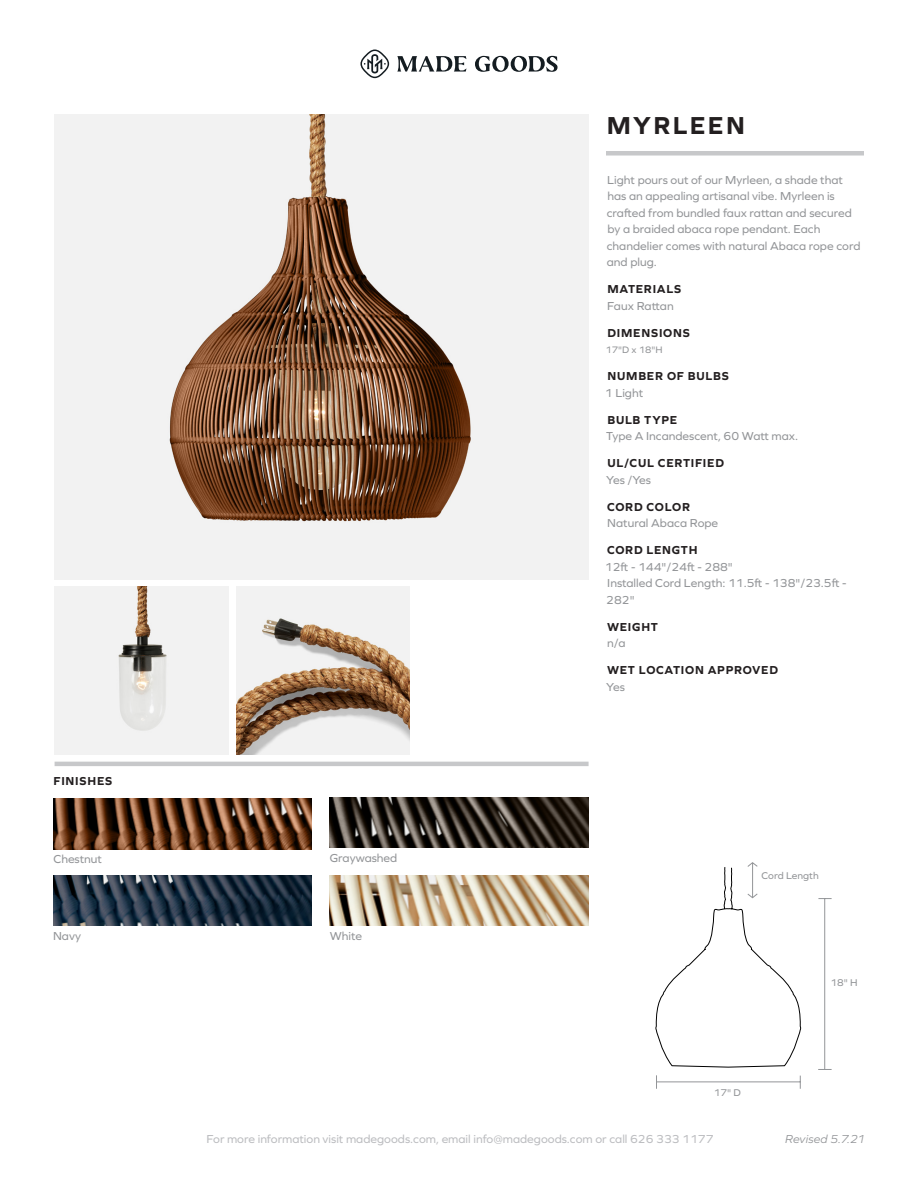
<style>
.page{position:relative;width:918px;height:1188px;background:#fff}
.page>*{position:absolute;margin:0;border:0;box-sizing:border-box;transform-origin:0 0}
.t1{font:700 25.5px "Graphie";letter-spacing:.095em;color:#231f20}
.t2{font:12px/16.5px "Graphie";color:#939598}
.t3{font:700 12px/16.5px "Graphie";letter-spacing:.065em;color:#231f20}
.t4{font:12px "Graphie";color:#bcbdc0}
.t5{font:italic 12px "Graphie";letter-spacing:.01em;color:#939598}
.t6{font:10.2px "Graphie";color:#939598}
.t7{font:9.75px "Graphie";color:#939598}
.s1{font-weight:400;color:#939598}
</style>
<div class="page">
<div style="left:606px;top:151px;width:258px;height:5px;background:#c7c8ca"></div>
<svg style="left:397px;top:56px;width:161px;height:16px"></svg>
<svg style="left:360px;top:50px;width:29px;height:28px"></svg>
<hr style="left:55px;top:762px;width:534px;height:4px;background:#c7c8ca">
<img style="left:54px;top:115px;width:534px;height:465px">
<img style="left:54px;top:799px;width:258px;height:50px">
<hr style="left:824px;top:899px;width:1px;height:170px;background:#939598">
<svg style="left:818px;top:898px;width:14px;height:1px"></svg>
<svg style="left:818px;top:1069px;width:14px;height:1px"></svg>
<svg style="left:655px;top:862px;width:146px;height:227px"></svg>
<img style="left:330px;top:798px;width:258px;height:50px">
<img style="left:53px;top:875px;width:258px;height:51px">
<img style="left:330px;top:875px;width:258px;height:51px">
<img style="left:55px;top:587px;width:173px;height:168px">
<img style="left:236px;top:587px;width:174px;height:168px">
<p class="t1" style="left:607px;top:111px;width:140px">MYRLEEN</p>
<p class="t3" style="left:54px;top:773px;width:60px">FINISHES</p>
<p class="t2" style="left:54px;top:851px;width:50px">Chestnut</p>
<p class="t2" style="left:330px;top:849px;width:69px">Graywashed</p>
<p class="t2" style="left:53px;top:927px;width:29px">Navy</p>
<p class="t2" style="left:330px;top:927px;width:34px">White</p>
<p class="t2" style="left:607px;top:171px;width:255px">Light pours out of our Myrleen, a shade that has an appealing artisanal vibe. Myrleen is crafted from bundled faux rattan and secured by a braided abaca rope pendant. Each chandelier comes with natural Abaca rope cord and plug.</p>
<p class="t3" style="left:607px;top:281px;width:75px">MATERIALS</p>
<p class="t2" style="left:607px;top:297px;width:68px">Faux Rattan</p>
<p class="t3" style="left:607px;top:324px;width:84px">DIMENSIONS</p>
<p class="t7" style="left:606px;top:344px;width:58px">17"D x 18"H</p>
<p class="t3" style="left:605px;top:368px;width:125px">NUMBER OF BULBS<br><span class="s1">1 Light</span></p>
<p class="t3" style="left:607px;top:411px;width:71px">BULB TYPE</p>
<p class="t2" style="left:606px;top:428px;width:194px">Type A Incandescent, 60 Watt max.</p>
<p class="t3" style="left:607px;top:455px;width:118px">UL/CUL CERTIFIED</p>
<p class="t2" style="left:606px;top:471px;width:46px">Yes /Yes</p>
<p class="t3" style="left:607px;top:498px;width:85px">CORD COLOR</p>
<p class="t2" style="left:607px;top:515px;width:112px">Natural Abaca Rope</p>
<p class="t3" style="left:607px;top:542px;width:92px">CORD LENGTH</p>
<p class="t2" style="left:605px;top:558px;width:129px">12ft - 144"/24ft - 288"</p>
<p class="t2" style="left:606px;top:575px;width:242px">Installed Cord Length: 11.5ft - 138"/23.5ft -<br>282"</p>
<p class="t3" style="left:607px;top:618px;width:52px">WEIGHT</p>
<p class="t2" style="left:607px;top:635px;width:20px">n/a</p>
<p class="t3" style="left:607px;top:662px;width:173px">WET LOCATION APPROVED</p>
<p class="t2" style="left:606px;top:678px;width:20px">Yes</p>
<p class="t6" style="left:762px;top:870px;width:59px">Cord Length</p>
<p class="t6" style="left:831px;top:976px;width:29px">18" H</p>
<p class="t6" style="left:714px;top:1087px;width:29px">17" D</p>
<p class="t4" style="left:207px;top:1132px;width:508px">For more information visit madegoods.com, email info@madegoods.com or call 626 333 1177</p>
<p class="t5" style="left:785px;top:1132px;width:81px">Revised 5.7.21</p>
</div>
